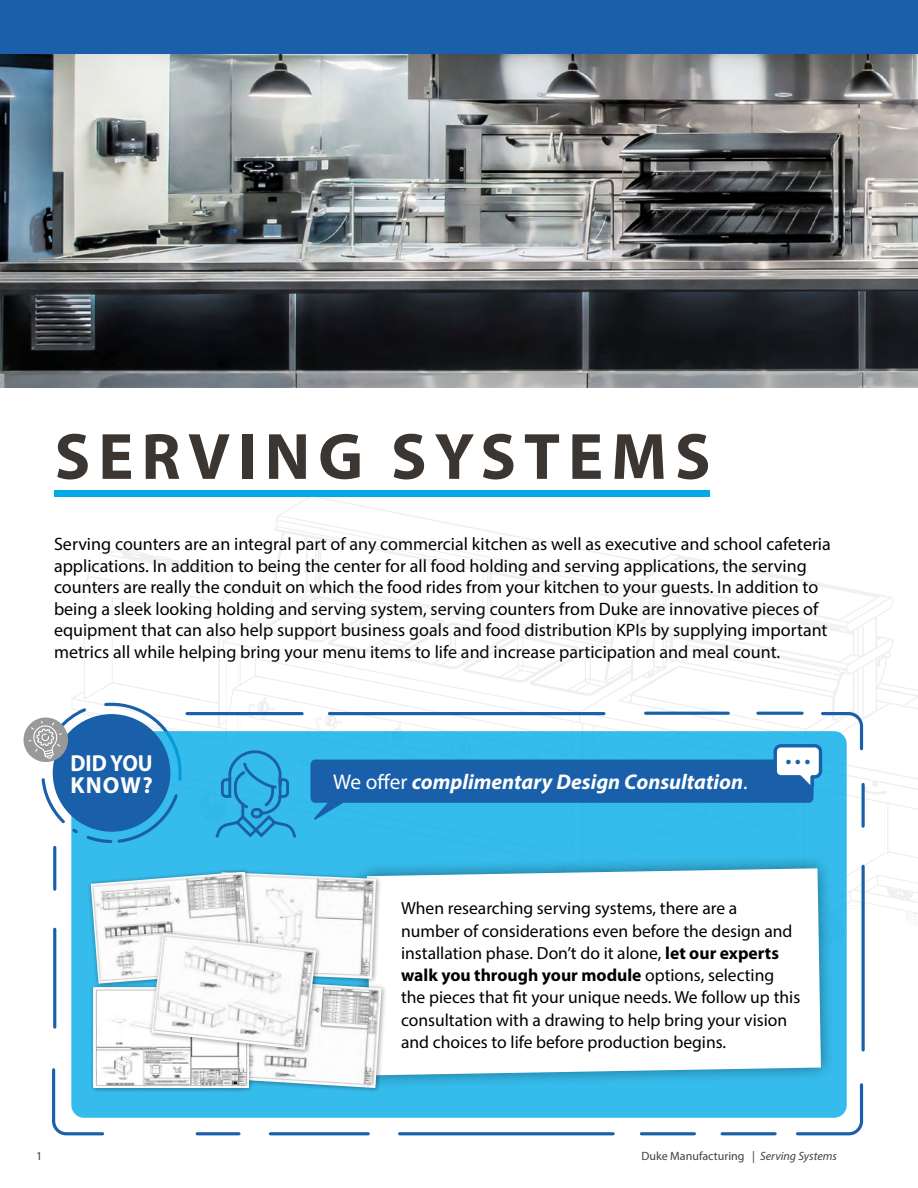
<style>
.page{position:relative;width:918px;height:1188px;background:#fff}
.page>*{position:absolute;margin:0;border:0;box-sizing:border-box;transform-origin:0 0}
.t1{font:700 66px "Myriad Pro";letter-spacing:.12em;color:#3c3633}
.t2{font:700 24.75px "Myriad Pro";color:#195fa9}
.t3{font:700 23.25px/22.4px "Myriad Pro";color:#fff;scale:.93 1}
.t4{font:italic 700 21.3px "Myriad Pro";color:#fff}
.t5{font:18px/21.6px "Myriad Pro";color:#000}
.t6{font:17.55px/22.2px "Myriad Pro";color:#000}
.t7{font:12px "Myriad Pro";color:#414042}
.s1{font-weight:400;font-style:normal}
.s2{font-weight:700}
.s3{font-style:italic}
</style>
<div class="page">
<img style="left:0;top:54px;width:918px;height:334px">
<svg style="left:681px;top:555px;width:212px;height:107px"></svg>
<img style="left:487px;top:624px;width:370px;height:79px">
<img style="left:466px;top:625px;width:382px;height:78px">
<img style="left:71px;top:497px;width:241px;height:234px">
<div style="left:0;top:0;width:918px;height:54px;background:#195fa9"></div>
<div style="left:71px;top:731px;width:776px;height:387px;background:#36bcec;border-radius:13px"></div>
<div style="left:352px;top:854px;width:484px;height:236px;background:#000;opacity:.42"></div>
<div style="left:382px;top:868px;width:439px;height:207px;background:#fff"></div>
<svg style="left:23px;top:702px;width:160px;height:143px"></svg>
<hr style="left:197px;top:1132px;width:42px;height:3px;background:#195fa9">
<hr style="left:53px;top:847px;width:3px;height:42px;background:#195fa9">
<hr style="left:722px;top:1132px;width:53px;height:3px;background:#195fa9">
<hr style="left:641px;top:1132px;width:53px;height:3px;background:#195fa9">
<hr style="left:270px;top:1132px;width:98px;height:3px;background:#195fa9">
<hr style="left:53px;top:929px;width:3px;height:98px;background:#195fa9">
<hr style="left:862px;top:866px;width:3px;height:184px;background:#195fa9">
<hr style="left:400px;top:1132px;width:213px;height:3px;background:#195fa9">
<svg style="left:794px;top:1082px;width:70px;height:54px"></svg>
<svg style="left:52px;top:1067px;width:54px;height:69px"></svg>
<hr style="left:187px;top:712px;width:115px;height:3px;background:#195fa9">
<svg style="left:213px;top:703px;width:705px;height:162px"></svg>
<hr style="left:329px;top:712px;width:275px;height:3px;background:#195fa9">
<div style="left:54px;top:490px;width:655px;height:7px;background:#00aae7"></div>
<div style="left:213px;top:868px;width:169px;height:116px;background:#000;opacity:.38"></div>
<img style="left:258px;top:872px;width:118px;height:103px">
<div style="left:87px;top:868px;width:171px;height:121px;background:#000;opacity:.38"></div>
<img style="left:91px;top:872px;width:162px;height:111px">
<div style="left:217px;top:975px;width:170px;height:118px;background:#000;opacity:.38"></div>
<img style="left:254px;top:979px;width:128px;height:109px">
<div style="left:90px;top:983px;width:164px;height:110px;background:#000;opacity:.38"></div>
<img style="left:94px;top:987px;width:154px;height:100px">
<div style="left:147px;top:929px;width:175px;height:127px;background:#000;opacity:.38"></div>
<img style="left:151px;top:933px;width:165px;height:117px">
<h1 class="t1" style="left:55px;top:414px;width:657px">SERVING SYSTEMS</h1>
<p class="t5" style="left:54px;top:533px;width:778px">Serving counters are an integral part of any commercial kitchen as well as executive and school cafeteria applications. In addition to being the center for all food holding and serving applications, the serving counters are really the conduit on which the food rides from your kitchen to your guests. In addition to being a sleek looking holding and serving system, serving counters from Duke are innovative pieces of equipment that can also help support business goals and food distribution KPIs by supplying important metrics all while helping bring your menu items to life and increase participation and meal count.</p>
<p class="t3" style="left:70px;top:751px;width:90px">DID YOU<br>KNOW?</p>
<p class="t4" style="left:333px;top:768px;width:416px"><span class="s1">We offer</span> complimentary Design Consultation<span class="s1">.</span></p>
<h2 class="t2" style="left:785px;top:739px;width:27px">...</h2>
<p class="t6" style="left:401px;top:897px;width:401px">When researching serving systems, there are a number of considerations even before the design and installation phase. Don’t do it alone, <span class="s2">let our experts walk you through your module</span> options, selecting the pieces that fit your unique needs. We follow up this consultation with a drawing to help bring your vision and choices to life before production begins.</p>
<p class="t7" style="left:36px;top:1149px;width:8px">1</p>
<p class="t7" style="left:641px;top:1149px;width:197px">Duke Manufacturing | <span class="s3">Serving Systems</span></p>
</div>
